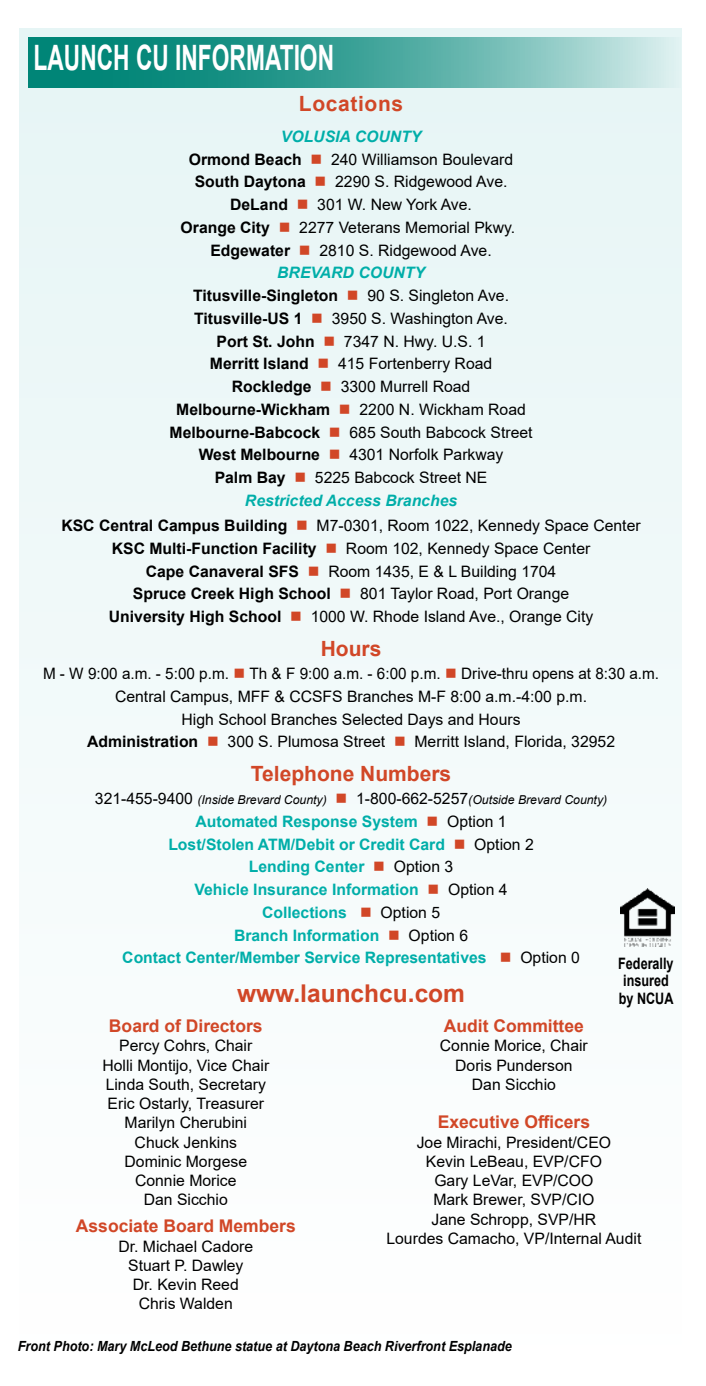
<style>
.page{position:relative;width:706px;height:1386px;background:#fff}
.page>*{position:absolute;margin:0;border:0;box-sizing:border-box;transform-origin:0 0}
.t1{font:700 35px "Arial";color:#fff;scale:.65 1}
.t2{font:700 24.5px "Arial";color:#d14727}
.t3{font:700 21px "Arial";color:#d14727}
.t4{font:700 21px "Arial";letter-spacing:.03em;color:#d14727}
.t5{font:700 17.5px "Arial";color:#d14727}
.t6{font:15.75px/22.8px "Arial";color:#000;text-align:center}
.t7{font:700 15.75px/22.8px "Arial";color:#00aea9;text-align:center}
.t8{font:700 15.75px/17.5px "Arial";color:#000;scale:.8 1}
.t9{font:italic 700 14px "Arial";color:#000;scale:.9 1}
.t10{font:italic 12.25px "Arial";color:#000}
.s1{font-weight:700;font-style:italic;color:#00aea9}
.s2{font-weight:700}
.s3{color:#d14727}
.s4{font-style:normal;font-size:15.75px}
.s5{font-weight:400;color:#000}
</style>
<div class="page">
<div style="left:19px;top:29px;width:662px;height:1326px;background:#f2fafa"></div>
<svg style="left:28px;top:37px;width:653px;height:50px;background:#4ca9a0"></svg>
<img style="left:620px;top:889px;width:54px;height:58px">
<p class="t1" style="left:34px;top:33px;width:464px">LAUNCH CU INFORMATION</p>
<p class="t4" style="left:299px;top:89px;width:106px">Locations</p>
<p class="t6" style="left:170px;top:125px;width:364px"><span class="s1">VOLUSIA COUNTY<br></span><span class="s2">Ormond Beach</span> <span class="s3">■</span> 240 Williamson Boulevard <span class="s2">South Daytona</span> <span class="s3">■</span> 2290 S. Ridgewood Ave.<br><span class="s2">DeLand</span> <span class="s3">■</span> 301 W. New York Ave.<br><span class="s2">Orange City</span> <span class="s3">■</span> 2277 Veterans Memorial Pkwy.<br><span class="s2">Edgewater</span> <span class="s3">■</span> 2810 S. Ridgewood Ave.<br><span class="s1">BREVARD COUNTY<br></span><span class="s2">Titusville-Singleton</span> <span class="s3">■</span> 90 S. Singleton Ave.<br><span class="s2">Titusville-US 1</span> <span class="s3">■</span> 3950 S. Washington Ave.<br><span class="s2">Port St. John</span> <span class="s3">■</span> 7347 N. Hwy. U.S. 1<br><span class="s2">Merritt Island</span> <span class="s3">■</span> 415 Fortenberry Road <span class="s2">Rockledge</span> <span class="s3">■</span> 3300 Murrell Road <span class="s2">Melbourne-Wickham</span> <span class="s3">■</span> 2200 N. Wickham Road <span class="s2">Melbourne-Babcock</span> <span class="s3">■</span> 685 South Babcock Street <span class="s2">West Melbourne</span> <span class="s3">■</span> 4301 Norfolk Parkway<br><span class="s2">Palm Bay</span> <span class="s3">■</span> 5225 Babcock Street NE<br><span class="s1">Restricted Access Branches</span></p>
<p class="t6" style="left:61px;top:514px;width:580px"><span class="s2">KSC Central Campus Building</span> <span class="s3">■</span> M7-0301, Room 1022, Kennedy Space Center <span class="s2">KSC Multi-Function Facility</span> <span class="s3">■</span> Room 102, Kennedy Space Center<br><span class="s2">Cape Canaveral SFS</span> <span class="s3">■</span> Room 1435, E &amp; L Building 1704<br><span class="s2">Spruce Creek High School</span> <span class="s3">■</span> 801 Taylor Road, Port Orange<br><span class="s2">University High School</span> <span class="s3">■</span> 1000 W. Rhode Island Ave., Orange City</p>
<p class="t3" style="left:321px;top:634px;width:62px">Hours</p>
<p class="t6" style="left:43px;top:662px;width:617px">M - W 9:00 a.m. - 5:00 p.m. <span class="s3">■</span> Th &amp; F 9:00 a.m. - 6:00 p.m. <span class="s3">■</span> Drive-thru opens at 8:30 a.m.<br>Central Campus, MFF &amp; CCSFS Branches M-F 8:00 a.m.-4:00 p.m.<br>High School Branches Selected Days and Hours<br><span class="s2">Administration</span> <span class="s3">■</span> 300 S. Plumosa Street <span class="s3">■</span> Merritt Island, Florida, 32952</p>
<p class="t3" style="left:251px;top:759px;width:202px">Telephone Numbers</p>
<p class="t10" style="left:95px;top:792px;width:514px"><span class="s4">321-455-9400</span> (Inside Brevard County) <span class="s3">■</span> <span class="s4">1-800-662-5257</span>(Outside Brevard County)</p>
<p class="t7" style="left:122px;top:810px;width:459px">Automated Response System <span class="s3">■</span> <span class="s5">Option 1<br></span>Lost/Stolen ATM/Debit or Credit Card <span class="s3">■</span> <span class="s5">Option 2<br></span>Lending Center <span class="s3">■</span> <span class="s5">Option 3<br></span>Vehicle Insurance Information <span class="s3">■</span> <span class="s5">Option 4<br></span>Collections <span class="s3">■</span> <span class="s5">Option 5<br></span>Branch Information <span class="s3">■</span> <span class="s5">Option 6<br></span>Contact Center/Member Service Representatives <span class="s3">■</span> <span class="s5">Option 0</span></p>
<p class="t2" style="left:237px;top:976px;width:229px">www.launchcu.com</p>
<p class="t5" style="left:109px;top:1014px;width:155px">Board of Directors</p>
<p class="t6" style="left:102px;top:1036px;width:168px;line-height:19.2px">Percy Cohrs, Chair<br>Holli Montijo, Vice Chair<br>Linda South, Secretary<br>Eric Ostarly, Treasurer<br>Marilyn Cherubini<br>Chuck Jenkins<br>Dominic Morgese<br>Connie Morice<br>Dan Sicchio</p>
<p class="t5" style="left:76px;top:1214px;width:221px">Associate Board Members</p>
<p class="t6" style="left:118px;top:1236px;width:136px;line-height:19.2px">Dr. Michael Cadore<br>Stuart P. Dawley<br>Dr. Kevin Reed<br>Chris Walden</p>
<p class="t8" style="left:618px;top:955px;width:71px">Federally insured by NCUA</p>
<p class="t5" style="left:444px;top:1014px;width:141px">Audit Committee</p>
<p class="t6" style="left:440px;top:1036px;width:149px;line-height:19.2px">Connie Morice, Chair<br>Doris Punderson<br>Dan Sicchio</p>
<p class="t5" style="left:438px;top:1110px;width:154px">Executive Officers</p>
<p class="t6" style="left:386px;top:1132px;width:256px;line-height:19.2px">Joe Mirachi, President/CEO<br>Kevin LeBeau, EVP/CFO<br>Gary LeVar, EVP/COO<br>Mark Brewer, SVP/CIO<br>Jane Schropp, SVP/HR<br>Lourdes Camacho, VP/Internal Audit</p>
<p class="t9" style="left:18px;top:1337px;width:550px">Front Photo: Mary McLeod Bethune statue at Daytona Beach Riverfront Esplanade</p>
</div>
